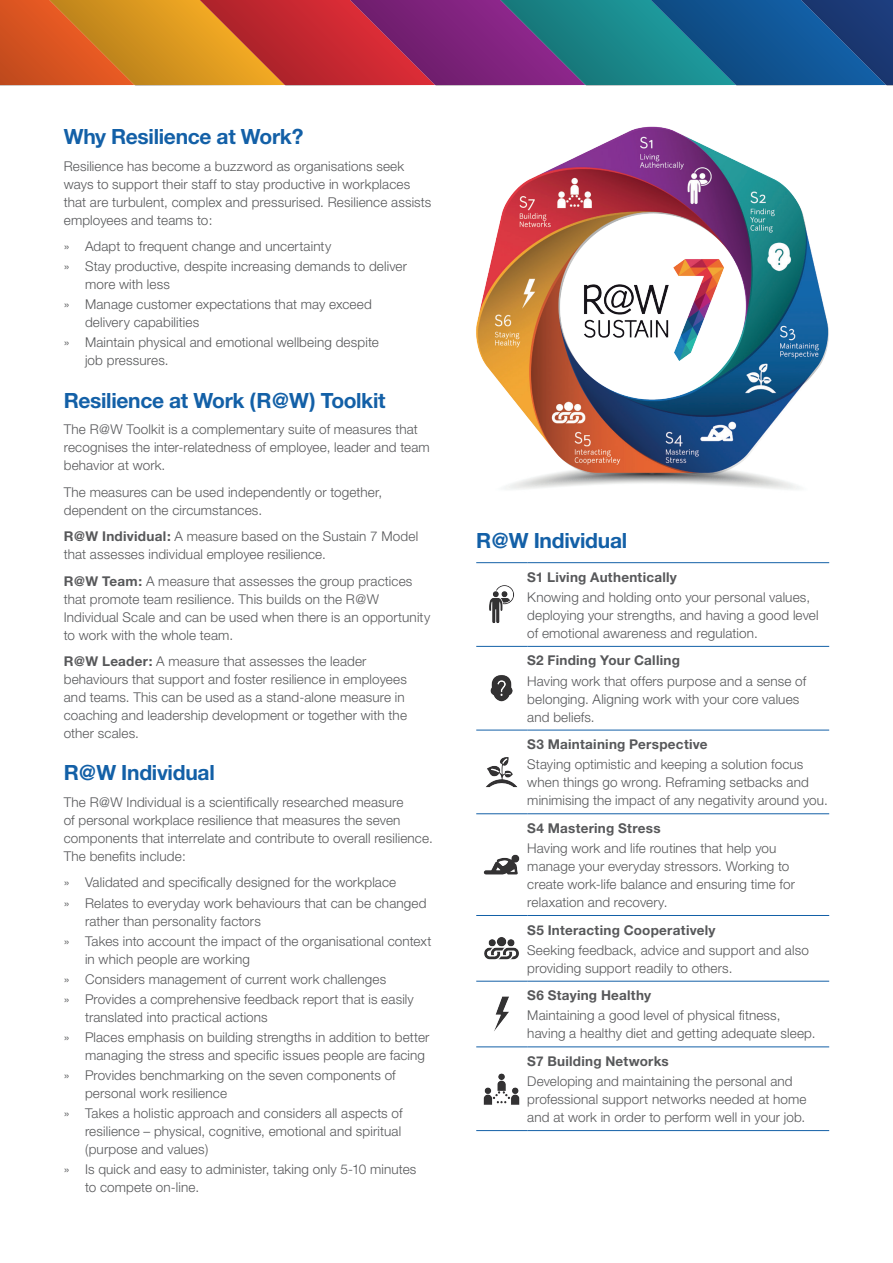
<style>
.page{position:relative;width:893px;height:1263px;background:#fff}
.page>*{position:absolute;margin:0;border:0;box-sizing:border-box;transform-origin:0 0}
.Heading{font:700 21px "Helvetica Neue";letter-spacing:-.015em;color:#1360a7}
.t1{font:300 13.5px/18px "Helvetica Neue";letter-spacing:.01em;color:#57585a}
.t2{font:700 13.5px "Helvetica Neue";letter-spacing:.02em;color:#57585a}
.s1{font-weight:700}
</style>
<div class="page">
<svg style="left:0;top:0;width:893px;height:85px;background:#79565c"></svg>
<hr style="left:527px;top:562px;width:302px;height:1px;background:#1360a7">
<hr style="left:527px;top:646px;width:302px;height:1px;background:#1360a7">
<hr style="left:527px;top:730px;width:302px;height:1px;background:#1360a7">
<hr style="left:527px;top:813px;width:302px;height:1px;background:#1360a7">
<hr style="left:527px;top:915px;width:302px;height:1px;background:#1360a7">
<hr style="left:527px;top:981px;width:302px;height:1px;background:#1360a7">
<hr style="left:527px;top:1046px;width:302px;height:1px;background:#1360a7">
<hr style="left:527px;top:1130px;width:302px;height:1px;background:#1360a7">
<img style="left:476px;top:126px;width:353px;height:364px">
<img style="left:476px;top:562px;width:51px;height:569px">
<p class="Heading" style="left:64px;top:124px;width:241px">Why Resilience at Work?</p>
<p class="t1" style="left:64px;top:156px;width:369px">Resilience has become a buzzword as organisations seek ways to support their staff to stay productive in workplaces that are turbulent, complex and pressurised. Resilience assists employees and teams to:</p>
<p class="t1" style="left:64px;top:237px;width:269px">» Adapt to frequent change and uncertainty</p>
<p class="t1" style="left:85px;top:257px;width:324px;text-indent:-21px">» Stay productive, despite increasing demands to deliver more with less</p>
<p class="t1" style="left:85px;top:295px;width:288px;text-indent:-21px">» Manage customer expectations that may exceed delivery capabilities</p>
<p class="t1" style="left:85px;top:333px;width:295px;text-indent:-21px">» Maintain physical and emotional wellbeing despite job pressures.</p>
<p class="Heading" style="left:64px;top:387px;width:323px">Resilience at Work (R@W) Toolkit</p>
<p class="t1" style="left:64px;top:420px;width:368px">The R@W Toolkit is a complementary suite of measures that recognises the inter-relatedness of employee, leader and team behavior at work.</p>
<p class="t1" style="left:64px;top:483px;width:320px">The measures can be used independently or together, dependent on the circumstances.</p>
<p class="t1" style="left:64px;top:527px;width:356px"><span class="s1">R@W Individual:</span> A measure based on the Sustain 7 Model that assesses individual employee resilience.</p>
<p class="t1" style="left:64px;top:572px;width:368px"><span class="s1">R@W Team:</span> A measure that assesses the group practices that promote team resilience. This builds on the R@W Individual Scale and can be used when there is an opportunity to work with the whole team.</p>
<p class="t1" style="left:64px;top:652px;width:345px"><span class="s1">R@W Leader:</span> A measure that assesses the leader behaviours that support and foster resilience in employees and teams. This can be used as a stand-alone measure in coaching and leadership development or together with the other scales.</p>
<p class="Heading" style="left:64px;top:760px;width:152px">R@W Individual</p>
<p class="t1" style="left:64px;top:793px;width:370px">The R@W Individual is a scientifically researched measure<br>of personal workplace resilience that measures the seven components that interrelate and contribute to overall resilience.<br>The benefits include:</p>
<p class="t1" style="left:64px;top:873px;width:334px">» Validated and specifically designed for the workplace</p>
<p class="t1" style="left:85px;top:893px;width:343px;text-indent:-21px">» Relates to everyday work behaviours that can be changed rather than personality factors</p>
<p class="t1" style="left:85px;top:931px;width:348px;text-indent:-21px">» Takes into account the impact of the organisational context in which people are working</p>
<p class="t1" style="left:64px;top:970px;width:324px">» Considers management of current work challenges</p>
<p class="t1" style="left:85px;top:990px;width:330px;text-indent:-21px">» Provides a comprehensive feedback report that is easily translated into practical actions</p>
<p class="t1" style="left:85px;top:1028px;width:346px;text-indent:-21px">» Places emphasis on building strengths in addition to better managing the stress and specific issues people are facing</p>
<p class="t1" style="left:85px;top:1066px;width:312px;text-indent:-21px">» Provides benchmarking on the seven components of personal work resilience</p>
<p class="t1" style="left:85px;top:1104px;width:319px;text-align:justify;text-indent:-21px">» Takes a holistic approach and considers all aspects of resilience – physical, cognitive, emotional and spiritual (purpose and values)</p>
<p class="t1" style="left:85px;top:1160px;width:333px;text-indent:-21px">» Is quick and easy to administer, taking only 5-10 minutes to compete on-line.</p>
<p class="Heading" style="left:476px;top:527px;width:152px">R@W Individual</p>
<p class="t2" style="left:527px;top:569px;width:151px">S1 Living Authentically</p>
<p class="t1" style="left:527px;top:588px;width:293px">Knowing and holding onto your personal values, deploying your strengths, and having a good level of emotional awareness and regulation.</p>
<p class="t2" style="left:527px;top:652px;width:154px">S2 Finding Your Calling</p>
<p class="t1" style="left:527px;top:671px;width:280px">Having work that offers purpose and a sense of belonging. Aligning work with your core values and beliefs.</p>
<p class="t2" style="left:527px;top:736px;width:182px">S3 Maintaining Perspective</p>
<p class="t1" style="left:527px;top:755px;width:302px">Staying optimistic and keeping a solution focus when things go wrong. Reframing setbacks and minimising the impact of any negativity around you.</p>
<p class="t2" style="left:527px;top:820px;width:135px">S4 Mastering Stress</p>
<p class="t1" style="left:527px;top:839px;width:269px">Having work and life routines that help you manage your everyday stressors. Working to create work-life balance and ensuring time for relaxation and recovery.</p>
<p class="t2" style="left:527px;top:921px;width:190px">S5 Interacting Cooperatively</p>
<p class="t1" style="left:527px;top:940px;width:283px">Seeking feedback, advice and support and also providing support readily to others.</p>
<p class="t2" style="left:527px;top:987px;width:125px">S6 Staying Healthy</p>
<p class="t1" style="left:527px;top:1006px;width:290px">Maintaining a good level of physical fitness, having a healthy diet and getting adequate sleep.</p>
<p class="t2" style="left:527px;top:1053px;width:143px">S7 Building Networks</p>
<p class="t1" style="left:527px;top:1072px;width:281px">Developing and maintaining the personal and professional support networks needed at home and at work in order to perform well in your job.</p>
</div>
